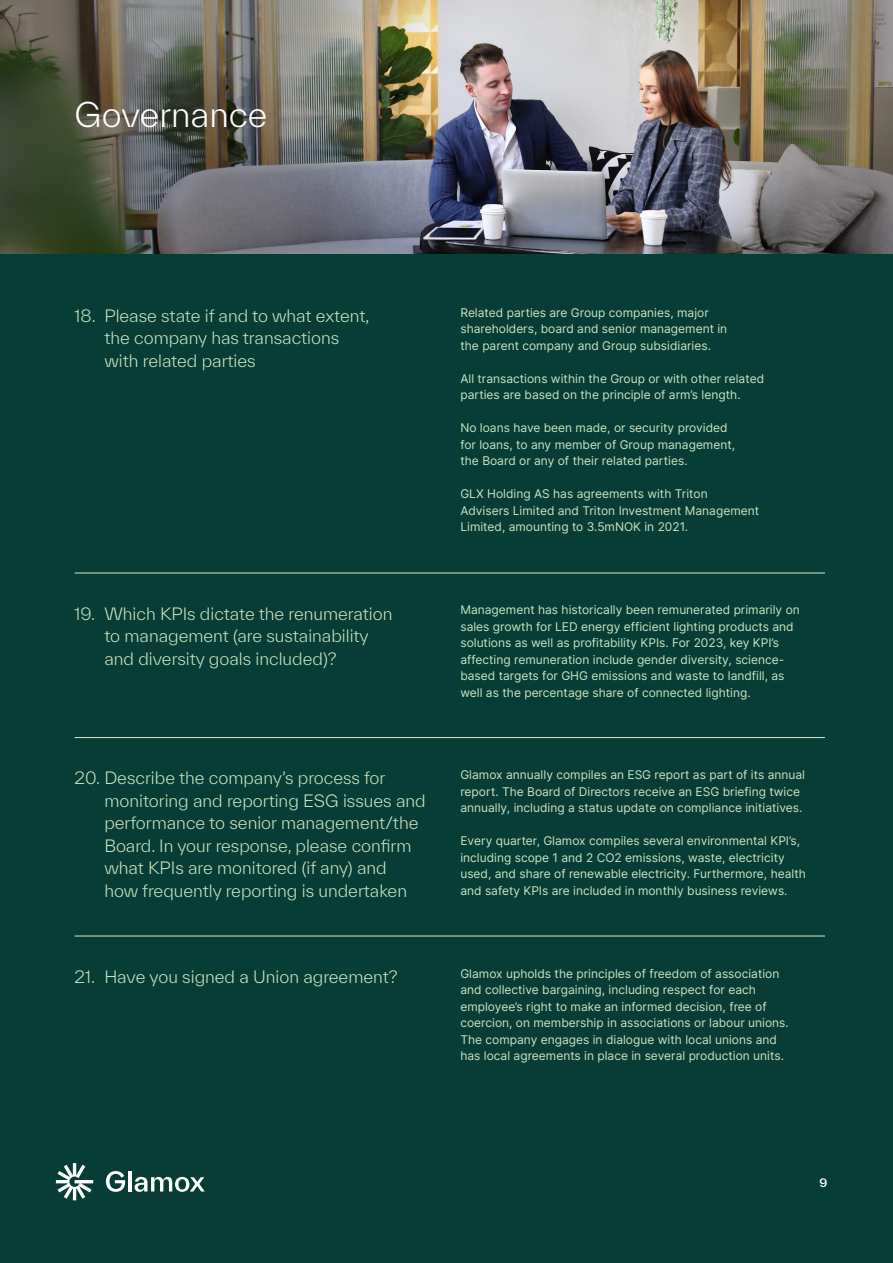
<style>
.page{position:relative;width:893px;height:1263px;background:#083c36}
.page>*{position:absolute;margin:0;border:0;box-sizing:border-box;transform-origin:0 0}
.Headline_2_22pt{font:300 33px "TWK Everett";color:#fff}
.t1{font:300 16.5px/22.5px "TWK Everett";color:#cae4c0}
.Body_copy_9pt{font:12px/16.5px "Inter";color:#cae4c0}
.t2{font:500 11.25px "TWK Everett";color:#fff}
</style>
<div class="page">
<svg style="left:56px;top:1163px;width:37px;height:37px"></svg>
<hr style="left:128px;top:1171px;width:3px;height:20px;background:#fff">
<svg style="left:134px;top:1177px;width:71px;height:15px"></svg>
<svg style="left:106px;top:1171px;width:19px;height:21px"></svg>
<img style="left:0;top:0;width:893px;height:254px">
<hr style="left:75px;top:936px;width:750px;height:1px;background:#d4e9cc">
<hr style="left:75px;top:737px;width:750px;height:1px;background:#d4e9cc">
<hr style="left:75px;top:573px;width:750px;height:1px;background:#d4e9cc">
<p class="Headline_2_22pt" style="left:75px;top:92px;width:194px">Governance</p>
<p class="t1" style="left:104px;top:304px;width:266px;text-indent:-30px">18. Please state if and to what extent, the company has transactions with related parties</p>
<p class="Body_copy_9pt" style="left:460px;top:304px;width:268px">Related parties are Group companies, major shareholders, board and senior management in the parent company and Group subsidiaries.</p>
<p class="Body_copy_9pt" style="left:460px;top:370px;width:305px">All transactions within the Group or with other related parties are based on the principle of arm’s length.</p>
<p class="Body_copy_9pt" style="left:460px;top:419px;width:276px">No loans have been made, or security provided for loans, to any member of Group management, the Board or any of their related parties.</p>
<p class="Body_copy_9pt" style="left:460px;top:485px;width:300px">GLX Holding AS has agreements with Triton<br>Advisers Limited and Triton Investment Management<br>Limited, amounting to 3.5mNOK in 2021.</p>
<p class="t1" style="left:104px;top:602px;width:290px;text-indent:-30px">19. Which KPIs dictate the renumeration to management (are sustainability and diversity goals included)?</p>
<p class="Body_copy_9pt" style="left:460px;top:602px;width:341px">Management has historically been remunerated primarily on sales growth for LED energy efficient lighting products and solutions as well as profitability KPIs. For 2023, key KPI’s affecting remuneration include gender diversity, science&shy;based targets for GHG emissions and waste to landfill, as well as the percentage share of connected lighting.</p>
<p class="t1" style="left:104px;top:767px;width:323px;text-indent:-30px">20. Describe the company’s process for monitoring and reporting ESG issues and performance to senior management/the Board. In your response, please confirm what KPIs are monitored (if any) and<br>how frequently reporting is undertaken</p>
<p class="Body_copy_9pt" style="left:460px;top:766px;width:346px">Glamox annually compiles an ESG report as part of its annual report. The Board of Directors receive an ESG briefing twice annually, including a status update on compliance initiatives.</p>
<p class="Body_copy_9pt" style="left:460px;top:832px;width:347px">Every quarter, Glamox compiles several environmental KPI’s, including scope 1 and 2 CO2 emissions, waste, electricity used, and share of renewable electricity. Furthermore, health and safety KPIs are included in monthly business reviews.</p>
<p class="t1" style="left:75px;top:965px;width:324px">21. Have you signed a Union agreement?</p>
<p class="Body_copy_9pt" style="left:460px;top:965px;width:330px">Glamox upholds the principles of freedom of association and collective bargaining, including respect for each employee’s right to make an informed decision, free of coercion, on membership in associations or labour unions.<br>The company engages in dialogue with local unions and has local agreements in place in several production units.</p>
<p class="t2" style="left:819px;top:1175px;width:9px">9</p>
</div>
